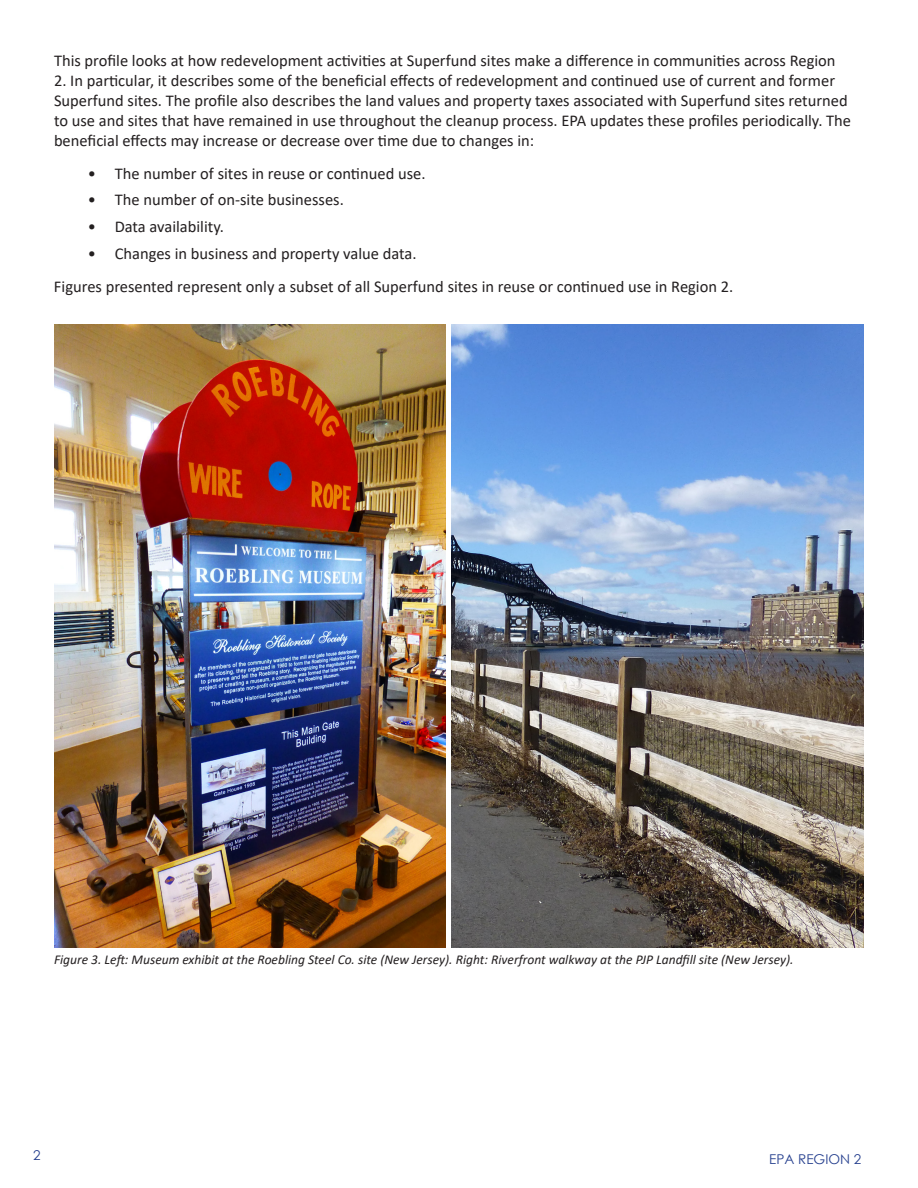
<style>
.page{position:relative;width:918px;height:1188px;background:#fff}
.page>*{position:absolute;margin:0;border:0;box-sizing:border-box;transform-origin:0 0}
.t1{font:16.5px/19.8px "Calibri";color:#231f20}
.t2{font:italic 13.5px "Calibri";color:#231f20}
.t3{font:13.5px "Century Gothic";color:#253f8e}
</style>
<div class="page">
<img style="left:54px;top:324px;width:392px;height:623px">
<img style="left:451px;top:324px;width:413px;height:623px">
<hr style="left:917px;top:0;width:1px;height:205px;background:#16569a">
<p class="t1" style="left:54px;top:51px;width:783px">This profile looks at how redevelopment activities at Superfund sites make a difference in communities across Region</p>
<p class="t1" style="left:54px;top:70px;width:799px">2. In particular, it describes some of the beneficial effects of redevelopment and continued use of current and former Superfund sites. The profile also describes the land values and property taxes associated with Superfund sites returned to use and sites that have remained in use throughout the cleanup process. EPA updates these profiles periodically. The beneficial effects may increase or decrease over time due to changes in:</p>
<p class="t1" style="left:88px;top:163px;width:339px">• The number of sites in reuse or continued use.</p>
<p class="t1" style="left:88px;top:190px;width:258px">• The number of on-site businesses.</p>
<p class="t1" style="left:88px;top:216px;width:138px">• Data availability.</p>
<p class="t1" style="left:88px;top:243px;width:330px">• Changes in business and property value data.</p>
<p class="t1" style="left:54px;top:276px;width:681px">Figures presented represent only a subset of all Superfund sites in reuse or continued use in Region 2.</p>
<p class="t2" style="left:54px;top:950px;width:741px">Figure 3. Left: Museum exhibit at the Roebling Steel Co. site (New Jersey). Right: Riverfront walkway at the PJP Landfill site (New Jersey).</p>
<p class="t3" style="left:33px;top:1146px;width:9px">2</p>
<p class="t3" style="left:769px;top:1149px;width:94px">EPA REGION 2</p>
</div>
